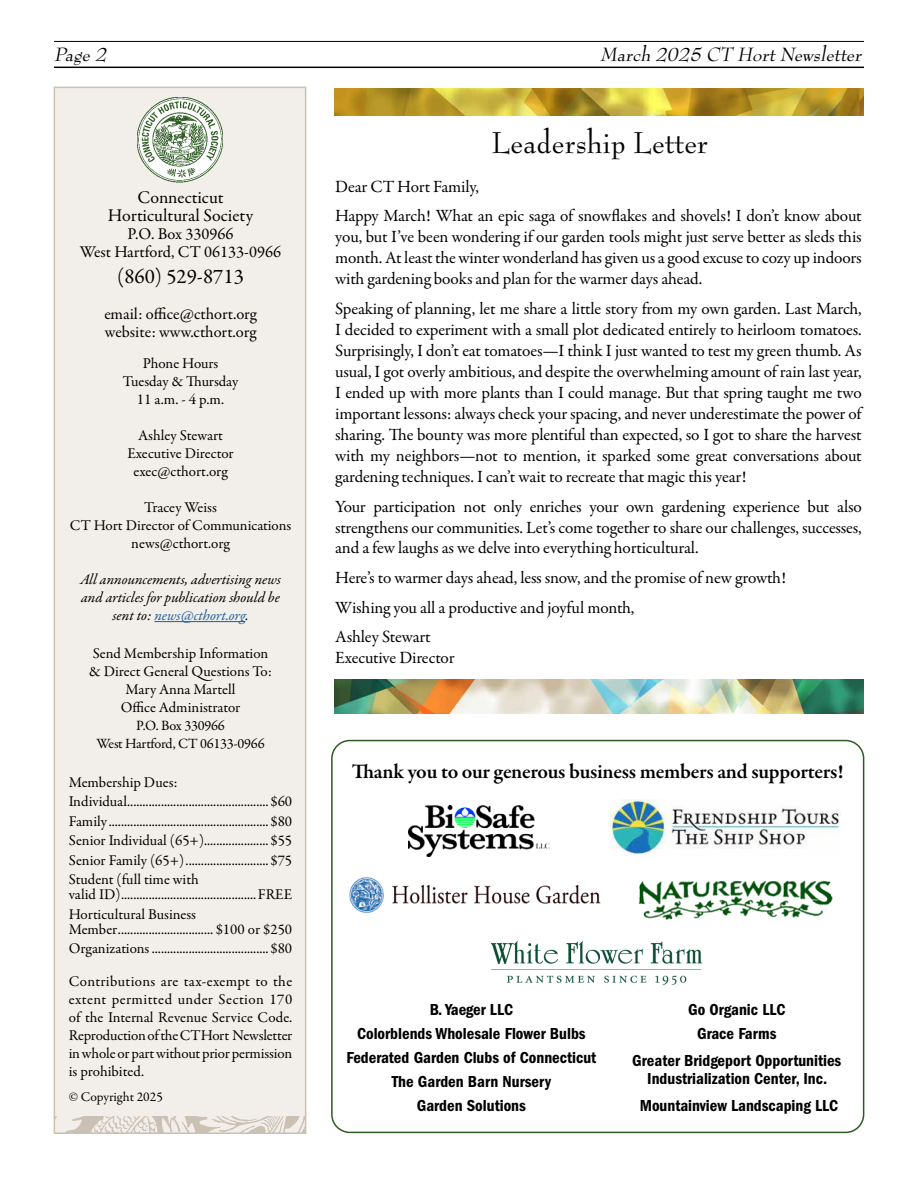
<style>
.page{position:relative;width:918px;height:1188px;background:#fff}
.page>*{position:absolute;margin:0;border:0;box-sizing:border-box;transform-origin:0 0}
.t1{font:33px "Bernhard Modern Std";color:#000}
.t2{font:600 21px "Garamond Premr Pro";letter-spacing:-.015em;color:#000}
.t3{font:italic 21px "Bernhard Modern Std";color:#000}
.t4{font:21px "Garamond Premr Pro";color:#000}
.t5{font:18px/18px "Garamond Premr Pro";color:#000;text-align:center}
.t6{font:17.25px/21px "Garamond Premr Pro";letter-spacing:-.01em;color:#000;text-align:justify}
.t7{font:16.5px/24px "ITC Franklin Gothic Std Dm Cd";color:#000;text-align:center}
.t8{font:16.5px/18px "Garamond Premr Pro";color:#000;text-align:center}
.t9{font:15px/18px "Garamond Premr Pro";letter-spacing:-.005em;color:#000;text-align:center}
.t10{font:italic 15px/18px "Garamond Premr Pro";letter-spacing:-.005em;color:#000;text-align:center}
.t11{font:14.25px/18px "Garamond Premr Pro";letter-spacing:-.015em;color:#000;text-align:center}
.t12{font:13.5px "Garamond Premr Pro";color:#000}
.s1{color:#215e9e}
</style>
<div class="page">
<hr style="left:54px;top:41px;width:810px;height:1px;background:#000">
<hr style="left:54px;top:67px;width:810px;height:1px;background:#000">
<div style="left:54px;top:87px;width:252px;height:1047px;background:#f2eeea;border:2px solid #cbc0b4"></div>
<img style="left:54px;top:1117px;width:252px;height:16px">
<hr style="left:154px;top:621px;width:91px;height:1px;background:#215e9e">
<div style="left:331px;top:740px;width:533px;height:393px;border:2px solid #2d5b22;border-radius:18px"></div>
<img style="left:137px;top:98px;width:86px;height:84px">
<img style="left:334px;top:89px;width:529px;height:26px">
<img style="left:334px;top:680px;width:529px;height:33px">
<img style="left:638px;top:880px;width:195px;height:40px">
<img style="left:491px;top:941px;width:212px;height:45px">
<img style="left:349px;top:877px;width:252px;height:36px">
<img style="left:611px;top:800px;width:229px;height:56px">
<img style="left:408px;top:805px;width:141px;height:52px">
<p class="t3" style="left:54px;top:43px;width:58px">Page 2</p>
<p class="t3" style="left:600px;top:43px;width:267px">March 2025 CT HortNewsletter</p>
<p class="t5" style="left:108px;top:189px;width:147px">Connecticut<br>Horticultural Society</p>
<p class="t8" style="left:80px;top:225px;width:203px">P.O. Box 330966<br>West Hartford, CT 06133-0966</p>
<p class="t4" style="left:117px;top:263px;width:128px">(860) 529-8713</p>
<p class="t8" style="left:104px;top:305px;width:154px;text-align:left">email: office@cthort.org website: www.cthort.org</p>
<p class="t9" style="left:123px;top:355px;width:117px">Phone Hours<br>Tuesday &amp; Thursday<br>11 a.m. - 4 p.m.</p>
<p class="t9" style="left:127px;top:427px;width:108px">Ashley Stewart<br>Executive Director exec@cthort.org</p>
<p class="t9" style="left:70px;top:499px;width:223px">Tracey Weiss<br>CT Hort Director of Communications news@cthort.org</p>
<p class="t10" style="left:80px;top:571px;width:203px">All announcements, advertising news and articles for publication should be sent to: <span class="s1">news@cthort.org</span>.</p>
<p class="t9" style="left:89px;top:644px;width:184px">Send Membership Information &amp; Direct General Questions To:<br>Mary Anna Martell<br>Office Administrator</p>
<p class="t11" style="left:97px;top:716px;width:170px">P.O. Box 330966<br>West Hartford, CT 06133-0966</p>
<p class="t9" style="left:69px;top:772px;width:225px;line-height:19.5px;text-align:left">Membership Dues:<br>Individual..............................................$60<br>Family....................................................$80<br>Senior Individual (65+).....................$55<br>Senior Family (65+)...........................$75<br>Student (full time with</p>
<p class="t9" style="left:69px;top:885px;width:225px;line-height:19.5px;text-align:left">valid ID)............................................FREE<br>Horticultural Business</p>
<p class="t9" style="left:69px;top:919px;width:225px;line-height:19.5px;text-align:left">Member............................... $100 or $250<br>Organizations......................................$80</p>
<p class="t9" style="left:69px;top:973px;width:225px;text-align:justify">Contributions are tax-exempt to the extent permitted under Section 170 of the Internal Revenue Service Code.<br>Reproduction of the CTHort Newsletter in whole or part without prior permission is prohibited.</p>
<p class="t12" style="left:69px;top:1089px;width:96px">© Copyright 2025</p>
<h1 class="t1" style="left:491px;top:125px;width:218px">Leadership Letter</h1>
<p class="t6" style="left:335px;top:172px;width:528px;line-height:29.7px">Dear CT Hort Family,<br>Happy March! What an epic saga of snowflakes and shovels! I don’t know about</p>
<p class="t6" style="left:335px;top:227px;width:528px">you, but I’ve been wondering if our garden tools might just serve better as sleds this month. At least the winter wonderland has given us a good excuse to cozy up indoors with gardening books and plan for the warmer days ahead.</p>
<p class="t6" style="left:335px;top:298px;width:528px">Speaking of planning, let me share a little story from my own garden. Last March, I decided to experiment with a small plot dedicated entirely to heirloom tomatoes.<br>Surprisingly, I don’t eat tomatoes—I think I just wanted to test my green thumb. As usual, I got overly ambitious, and despite the overwhelming amount of rain last year, I ended up with more plants than I could manage. But that spring taught me two important lessons: always check your spacing, and never underestimate the power of sharing. The bounty was more plentiful than expected, so I got to share the harvest with my neighbors—not to mention, it sparked some great conversations about gardening techniques. I can’t wait to recreate that magic this year!</p>
<p class="t6" style="left:335px;top:496px;width:528px">Your participation not only enriches your own gardening experience but also strengthens our communities. Let’s come together to share our challenges, successes, and a few laughs as we delve into everything horticultural.</p>
<p class="t6" style="left:335px;top:563px;width:452px;line-height:29.7px;text-align:left">Here’s to warmer days ahead, less snow, and the promise of new growth!<br>Wishing you all a productive and joyful month,<br>Ashley Stewart</p>
<p class="t6" style="left:335px;top:648px;width:121px">Executive Director</p>
<p class="t2" style="left:352px;top:759px;width:493px">Thank you to our generous business members and supporters!</p>
<p class="t7" style="left:346px;top:997px;width:251px">B. Yaeger LLC<br>Colorblends Wholesale Flower Bulbs<br>Federated Garden Clubs of Connecticut<br>The Garden Barn Nursery<br>Garden Solutions</p>
<p class="t7" style="left:688px;top:997px;width:99px">Go Organic LLC<br>Grace Farms</p>
<p class="t7" style="left:632px;top:1051px;width:211px;line-height:18px">Greater Bridgeport Opportunities<br>Industrialization Center, Inc.</p>
<p class="t7" style="left:640px;top:1094px;width:200px">Mountainview Landscaping LLC</p>
</div>
